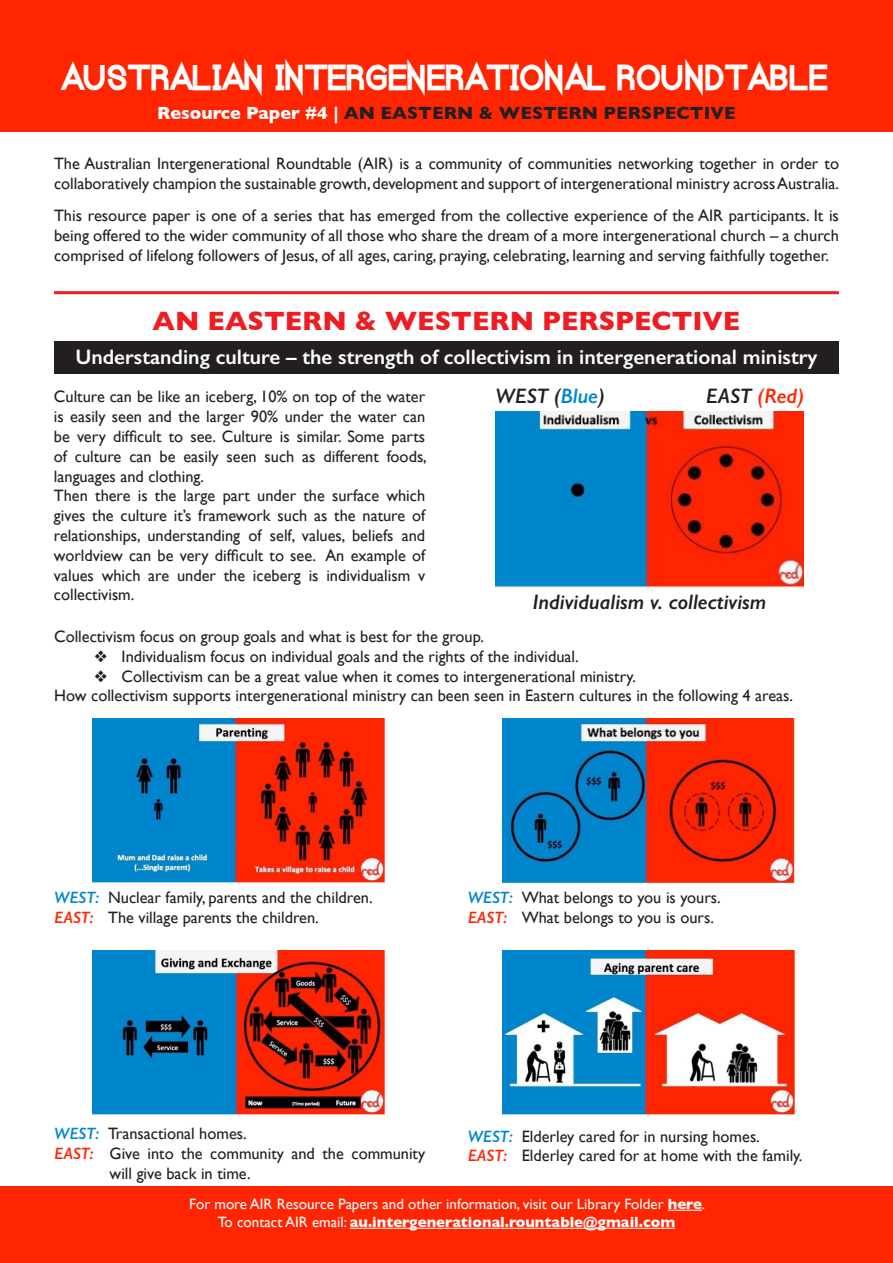
<style>
.page{position:relative;width:893px;height:1263px;background:#fff}
.page>*{position:absolute;margin:0;border:0;box-sizing:border-box;transform-origin:0 0}
.t1{font:900 30px "Kerater";letter-spacing:.05em;color:#fff}
.t2{font:700 27px "Gill Sans";color:#ee1d23}
._23{font:600 21px "Gill Sans";color:#fff}
._23-2{font:italic 600 21px "Gill Sans";color:#231f20}
._23-3{font:italic 600 21px "Gill Sans";color:#ff2501}
.t3{font:700 18px "Gill Sans";color:#231f20}
.t4{font:16.5px/19.8px "Gill Sans";color:#231f20;text-align:justify}
.t5{font:15px "Gill Sans";color:#fff}
.t6{font:700 15px "Gill Sans";color:#fff}
.s1{color:#fff}
.s2{color:#0086cd}
.s3{color:#231f20}
.s4{font-weight:600;font-style:italic;color:#0086cd}
.s5{font-weight:600;font-style:italic;color:#ff2501}
.s6{font-weight:700}
.s7{font-weight:400}
</style>
<div class="page">
<div style="left:54px;top:341px;width:785px;height:33px;background:#231f20"></div>
<div style="left:0;top:0;width:893px;height:132px;background:#ff2501"></div>
<div style="left:0;top:1186px;width:893px;height:77px;background:#ff2501"></div>
<hr style="left:54px;top:291px;width:785px;height:3px;background:#ee1d23">
<hr style="left:668px;top:1210px;width:34px;height:1px;background:#fff">
<hr style="left:350px;top:1228px;width:325px;height:1px;background:#fff">
<img style="left:495px;top:412px;width:308px;height:176px">
<img style="left:93px;top:719px;width:293px;height:165px">
<img style="left:503px;top:719px;width:293px;height:165px">
<img style="left:93px;top:950px;width:293px;height:166px">
<img style="left:503px;top:950px;width:293px;height:166px">
<p class="t1" style="left:64px;top:54px;width:766px">AUSTRALIAN INTERGENERATIONAL ROUNDTABLE</p>
<p class="t3" style="left:157px;top:102px;width:580px"><span class="s1">Resource Paper #4 |</span> AN EASTERN &amp; WESTERN PERSPECTIVE</p>
<p class="t4" style="left:54px;top:153px;width:786px">The Australian Intergenerational Roundtable (AIR) is a community of communities networking together in order to collaboratively champion the sustainable growth, development and support of intergenerational ministry across Australia.</p>
<p class="t4" style="left:54px;top:205px;width:786px">This resource paper is one of a series that has emerged from the collective experience of the AIR participants. It is being offered to the wider community of all those who share the dream of a more intergenerational church – a church comprised of lifelong followers of Jesus, of all ages, caring, praying, celebrating, learning and serving faithfully together.</p>
<p class="t2" style="left:153px;top:305px;width:589px">AN EASTERN &amp; WESTERN PERSPECTIVE</p>
<p class="_23" style="left:75px;top:344px;width:744px">Understanding culture – the strength of collectivism in intergenerational ministry</p>
<p class="_23-2" style="left:495px;top:383px;width:110px">WEST (<span class="s2">Blue</span>)</p>
<p class="_23-3" style="left:706px;top:383px;width:99px"><span class="s3">EAST</span> (Red)</p>
<p class="t4" style="left:54px;top:387px;width:374px">Culture can be like an iceberg, 10% on top of the water is easily seen and the larger 90% under the water can be very difficult to see. Culture is similar. Some parts of culture can be easily seen such as different foods, languages and clothing.</p>
<p class="t4" style="left:54px;top:486px;width:373px">Then there is the large part under the surface which gives the culture it’s framework such as the nature of relationships, understanding of self, values, beliefs and worldview can be very difficult to see. An example of values which are under the iceberg is individualism v collectivism.</p>
<p class="_23-2" style="left:532px;top:589px;width:235px">Individualism v. collectivism</p>
<p class="t4" style="left:54px;top:626px;width:431px">Collectivism focus on group goals and what is best for the group.</p>
<p class="t4" style="left:95px;top:646px;width:486px">❖ Individualism focus on individual goals and the rights of the individual.</p>
<p class="t4" style="left:95px;top:666px;width:543px">❖ Collectivism can be a great value when it comes to intergenerational ministry.</p>
<p class="t4" style="left:54px;top:686px;width:740px">How collectivism supports intergenerational ministry can been seen in Eastern cultures in the following 4 areas.</p>
<p class="t4" style="left:54px;top:887px;width:320px"><span class="s4">WEST:</span> Nuclear family, parents and the children.</p>
<p class="t4" style="left:54px;top:907px;width:266px"><span class="s5">EAST:</span> The village parents the children.</p>
<p class="t4" style="left:468px;top:887px;width:255px"><span class="s4">WEST:</span> What belongs to you is yours.</p>
<p class="t4" style="left:468px;top:907px;width:248px"><span class="s5">EAST:</span> What belongs to you is ours.</p>
<p class="t4" style="left:54px;top:1123px;width:194px"><span class="s4">WEST:</span> Transactional homes.</p>
<p class="t4" style="left:110px;top:1143px;width:317px;text-indent:-55px"><span class="s5">EAST:</span> Give into the community and the community will give back in time.</p>
<p class="t4" style="left:468px;top:1126px;width:294px"><span class="s4">WEST:</span> Elderley cared for in nursing homes.</p>
<p class="t4" style="left:468px;top:1146px;width:336px"><span class="s5">EAST:</span> Elderley cared for at home with the family.</p>
<p class="t5" style="left:189px;top:1195px;width:517px">For more AIR Resource Papers and other information, visit our Library Folder <span class="s6">here</span>.</p>
<p class="t6" style="left:218px;top:1213px;width:459px"><span class="s7">To contact AIR email:</span> au.intergenerational.rountable@gmail.com</p>
</div>
